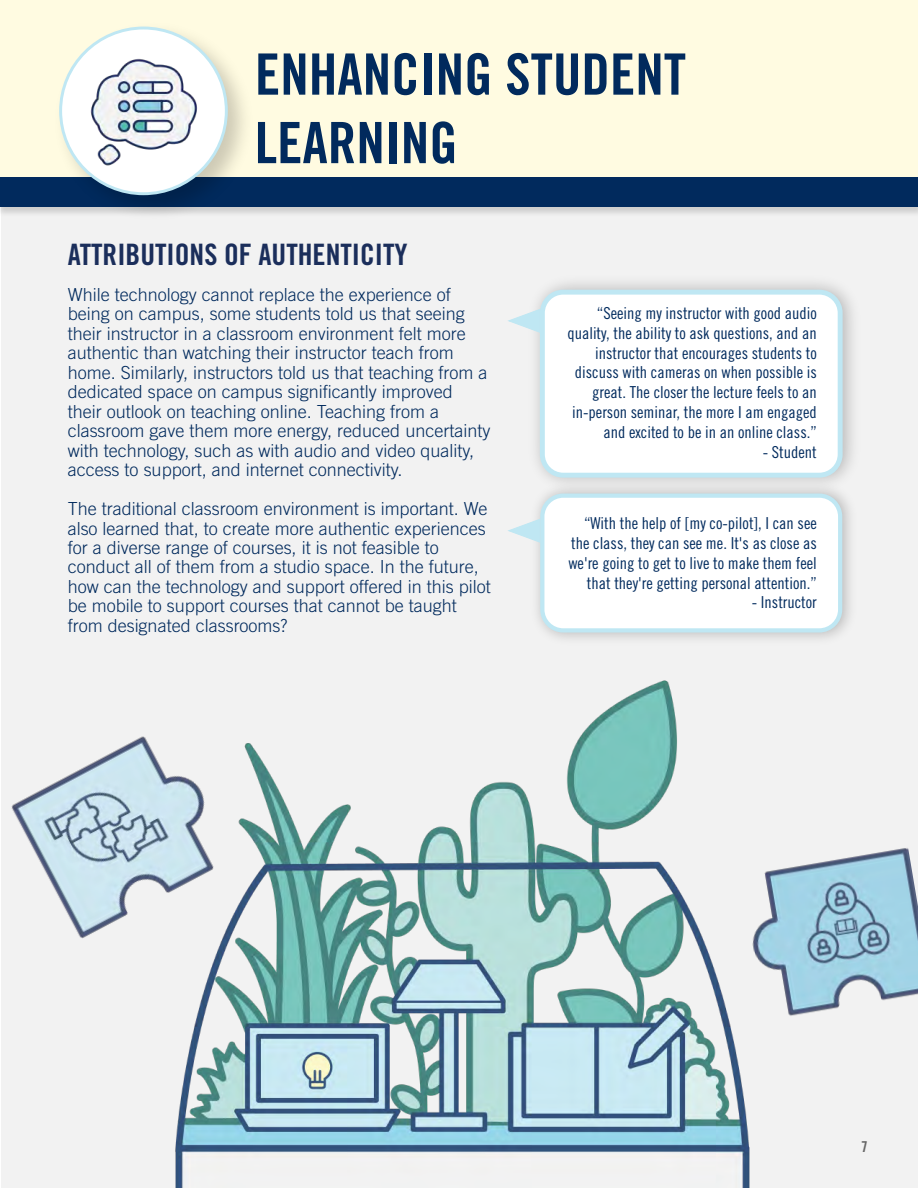
<style>
.page{position:relative;width:918px;height:1188px;background:#fff}
.page>*{position:absolute;margin:0;border:0;box-sizing:border-box;transform-origin:0 0}
.t1{font:57px/68.6px "Trade Gothic LT Std Bd Cn 20";color:#012a5d}
.t2{font:29.55px "Trade Gothic LT Std Bd Cn 20";color:#1b2e5b}
.t3{font:300 18px/19.5px "Trade Gothic LT Std";color:#012a5d}
.t4{font:16.5px/19.8px "Trade Gothic LT Std Cn 18";color:#012a5d;text-align:right}
.t5{font:15px "Trade Gothic LT Std Bd Cn 20";color:#666}
</style>
<div class="page">
<div style="left:2px;top:195px;width:916px;height:993px;background:#f2f2f2"></div>
<div style="left:542px;top:292px;width:298px;height:183px;background:#fff;border-radius:21px"></div>
<div style="left:540px;top:290px;width:303px;height:188px;border:5px solid #bfe7f3;border-radius:21px"></div>
<img style="left:0;top:167px;width:918px;height:53px">
<div style="left:1px;top:171px;width:917px;height:36px;background:#012a5d"></div>
<div style="left:1px;top:0;width:917px;height:177px;background:#fffbe1"></div>
<img style="left:46px;top:26px;width:215px;height:194px">
<div style="left:61px;top:28px;width:165px;height:166px;background:#fff;border-radius:50%"></div>
<img style="left:85px;top:50px;width:121px;height:122px">
<svg style="left:508px;top:308px;width:33px;height:26px"></svg>
<div style="left:542px;top:496px;width:298px;height:134px;background:#fff;border-radius:21px"></div>
<div style="left:540px;top:494px;width:302px;height:139px;border:4px solid #bfe7f3;border-radius:21px"></div>
<svg style="left:508px;top:518px;width:33px;height:26px"></svg>
<img style="left:762px;top:848px;width:156px;height:168px">
<img style="left:175px;top:680px;width:587px;height:508px">
<img style="left:1px;top:707px;width:249px;height:252px">
<h1 class="t1" style="left:255px;top:40px;width:433px">ENHANCING STUDENT<br>LEARNING</h1>
<h2 class="t2" style="left:68px;top:237px;width:342px">ATTRIBUTIONS OF AUTHENTICITY</h2>
<p class="t3" style="left:68px;top:284px;width:424px">While technology cannot replace the experience of being on campus, some students told us that seeing their instructor in a classroom environment felt more authentic than watching their instructor teach from home. Similarly, instructors told us that teaching from a dedicated space on campus significantly improved their outlook on teaching online. Teaching from a classroom gave them more energy, reduced uncertainty with technology, such as with audio and video quality, access to support, and internet connectivity.</p>
<p class="t3" style="left:68px;top:499px;width:425px">The traditional classroom environment is important. We also learned that, to create more authentic experiences for a diverse range of courses, it is not feasible to conduct all of them from a studio space. In the future, how can the technology and support offered in this pilot be mobile to support courses that cannot be taught from designated classrooms?</p>
<p class="t4" style="left:567px;top:303px;width:251px">“Seeing my instructor with good audio quality, the ability to ask questions, and an instructor that encourages students to discuss with cameras on when possible is great. The closer the lecture feels to an in-person seminar, the more I am engaged and excited to be in an online class.”</p>
<p class="t4" style="left:763px;top:442px;width:56px">- Student</p>
<p class="t4" style="left:568px;top:513px;width:250px">“With the help of [my co-pilot], I can see the class, they can see me. It's as close as we're going to get to live to make them feel that they're getting personal attention.”</p>
<p class="t4" style="left:752px;top:592px;width:67px">- Instructor</p>
<p class="t5" style="left:861px;top:1137px;width:8px">7</p>
</div>
